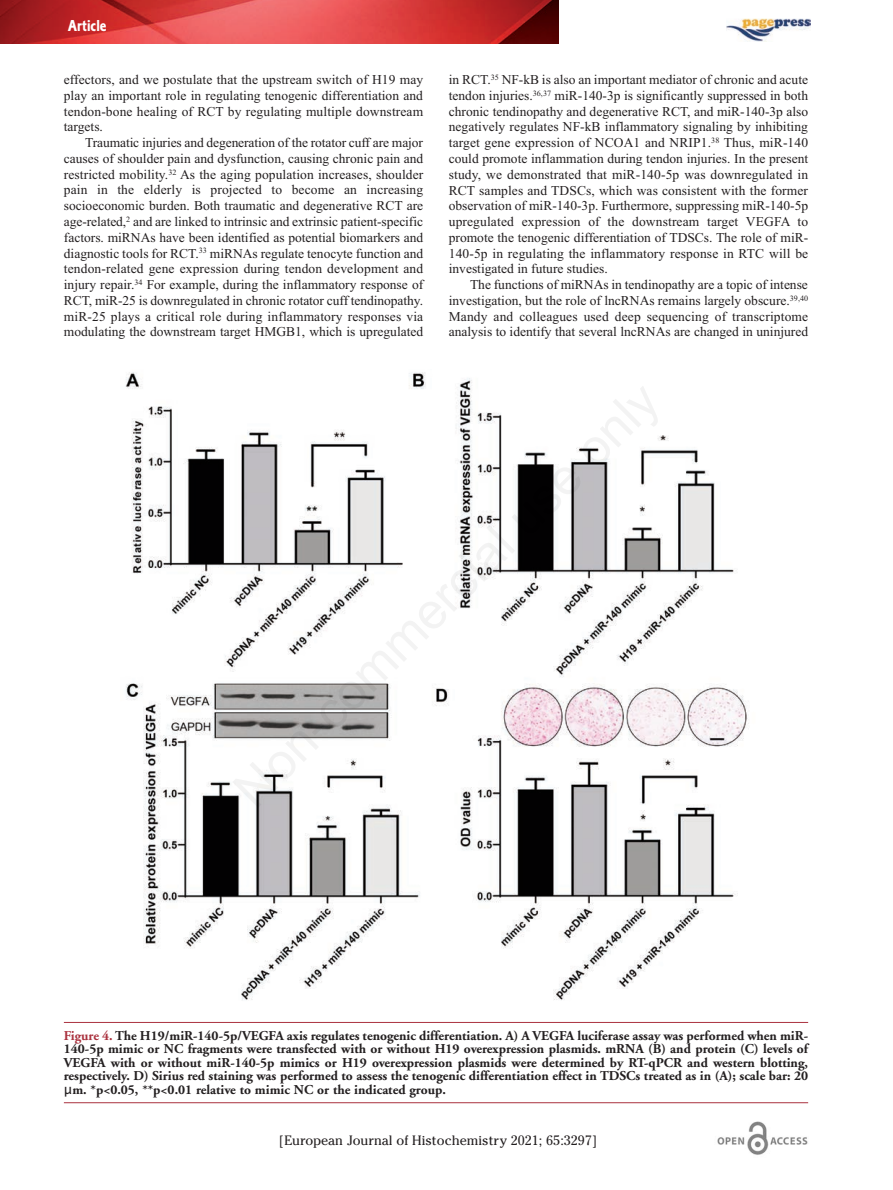
<style>
.page{position:relative;width:893px;height:1190px;background:#fff}
.page>*{position:absolute;margin:0;border:0;box-sizing:border-box;transform-origin:0 0}
.t1{font:16.5px "Corinthian Bold Condensed Plain";color:#fff}
.t2{font:13.5px/15.8px "Times New Roman";color:#231f20;text-align:justify}
.t3{font:700 13.5px/13.5px "Adobe Garamond";color:#231f20;text-align:justify}
.t4{font:13.5px "Cheltenham";color:#231f20}
.s1{color:#aa323f}
.s2{font-family:"Lucida Grande";font-weight:400}
</style>
<div class="page">
<svg style="left:0;top:0;width:558px;height:43px;background:#cb3c3c"></svg>
<img style="left:717px;top:1122px;width:91px;height:33px">
<img style="left:726px;top:18px;width:85px;height:24px">
<hr style="left:64px;top:1022px;width:744px;height:1px;background:#aa323f">
<hr style="left:64px;top:1102px;width:744px;height:1px;background:#aa323f">
<img style="left:125px;top:372px;width:624px;height:628px">
<p class="t1" style="left:68px;top:20px;width:40px">Article</p>
<p class="t2" style="left:64px;top:72px;width:361px">effectors, and we postulate that the upstream switch of H19 may play an important role in regulating tenogenic differentiation and tendon-bone healing of RCT by regulating multiple downstream targets.</p>
<p class="t2" style="left:64px;top:135px;width:361px;text-indent:21px">Traumatic injuries and degeneration of the rotator cuff are major causes of shoulder pain and dysfunction, causing chronic pain and restricted mobility.<sup>32</sup> As the aging population increases, shoulder pain in the elderly is projected to become an increasing socioeconomic burden. Both traumatic and degenerative RCT are age-related,<sup>2</sup> and are linked to intrinsic and extrinsic patient-specific factors. miRNAs have been identified as potential biomarkers and diagnostic tools for RCT.<sup>33</sup> miRNAs regulate tenocyte function and tendon-related gene expression during tendon development and injury repair.<sup>34</sup> For example, during the inflammatory response of RCT, miR-25 is downregulated in chronic rotator cuff tendinopathy. miR-25 plays a critical role during inflammatory responses via modulating the downstream target HMGB1, which is upregulated</p>
<p class="t2" style="left:449px;top:72px;width:361px">in RCT.<sup>35</sup> NF-kB is also an important mediator of chronic and acute tendon injuries.<sup>36,37</sup> miR-140-3p is significantly suppressed in both chronic tendinopathy and degenerative RCT, and miR-140-3p also negatively regulates NF-kB inflammatory signaling by inhibiting target gene expression of NCOA1 and NRIP1.<sup>38</sup> Thus, miR-140 could promote inflammation during tendon injuries. In the present study, we demonstrated that miR-140-5p was downregulated in RCT samples and TDSCs, which was consistent with the former observation of miR-140-3p. Furthermore, suppressing miR-140-5p upregulated expression of the downstream target VEGFA to promote the tenogenic differentiation of TDSCs. The role of miR-140-5p in regulating the inflammatory response in RTC will be investigated in future studies.</p>
<p class="t2" style="left:449px;top:276px;width:361px;text-indent:21px">The functions of miRNAs in tendinopathy are a topic of intense investigation, but the role of lncRNAs remains largely obscure.<sup>39,40<br></sup>Mandy and colleagues used deep sequencing of transcriptome analysis to identify that several lncRNAs are changed in uninjured</p>
<p class="t3" style="left:64px;top:1030px;width:746px"><span class="s1">Figure 4.</span> The H19/miR-140-5p/VEGFA axis regulates tenogenic differentiation. A) A VEGFA luciferase assay was performed when miR-140-5p mimic or NC fragments were transfected with or without H19 overexpression plasmids. mRNA (B) and protein (C) levels of VEGFA with or without miR-140-5p mimics or H19 overexpression plasmids were determined by RT-qPCR and western blotting, respectively. D) Sirius red staining was performed to assess the tenogenic differentiation effect in TDSCs treated as in (A); scale bar: 20 <span class="s2">μ</span>m. *p&lt;0.05, **p&lt;0.01 relative to mimic NC or the indicated group.</p>
<p class="t4" style="left:279px;top:1132px;width:320px">[European Journal of Histochemistry 2021; 65:3297]</p>
</div>
